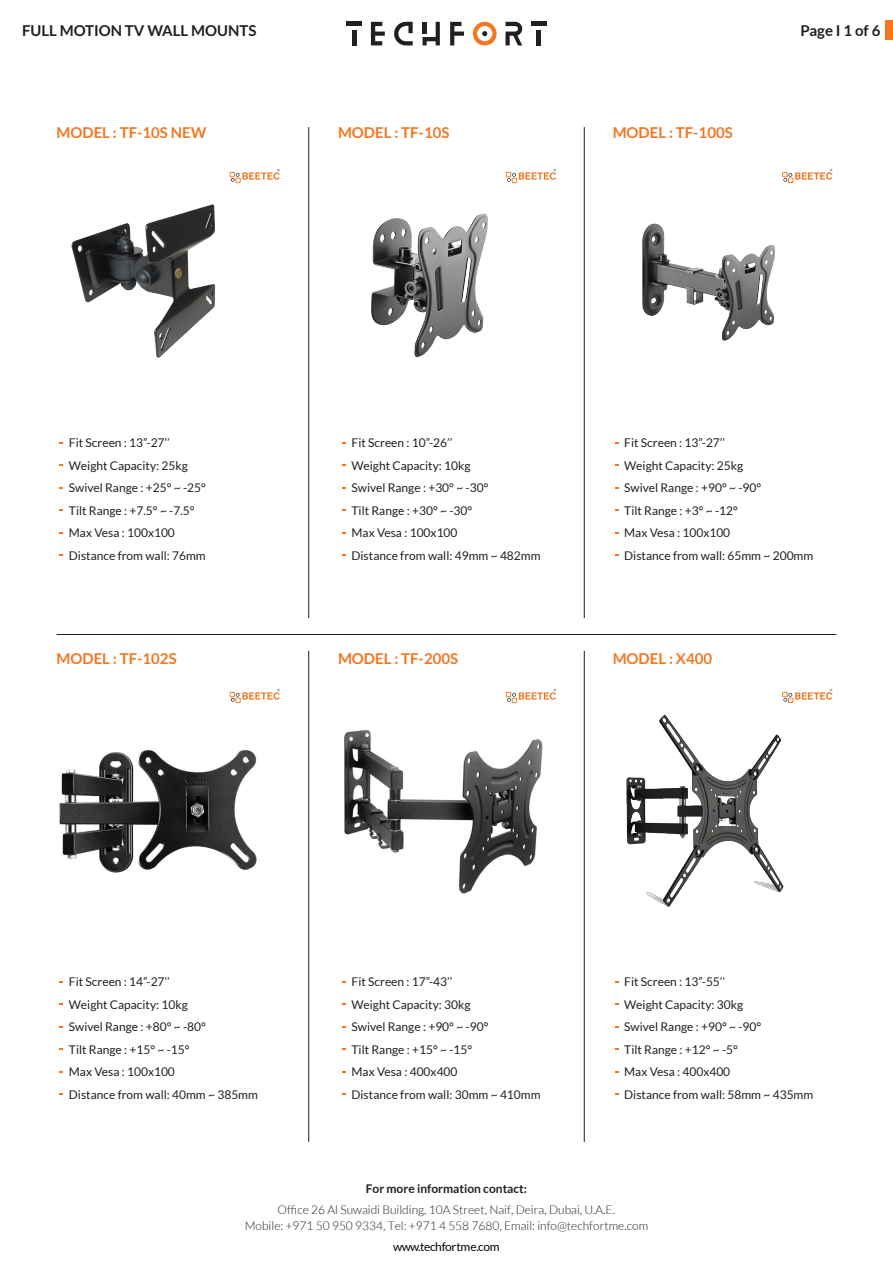
<style>
.page{position:relative;width:893px;height:1263px;background:#fff}
.page>*{position:absolute;margin:0;border:0;box-sizing:border-box;transform-origin:0 0}
.t1{font:700 15px "Lato";color:#f47621}
.t2{font:700 15px "Lato";color:#231f20}
.t3{font:12px/22.5px "Lato";color:#231f20}
.t4{font:300 12px/15.3px "Lato";color:#231f20;text-align:center}
.t5{font:700 12px "Lato";color:#231f20}
.t6{font:12px "Lato";letter-spacing:-.025em;color:#050504}
</style>
<div class="page">
<svg style="left:505px;top:22px;width:18px;height:24px"></svg>
<svg style="left:394px;top:22px;width:19px;height:24px"></svg>
<svg style="left:371px;top:22px;width:14px;height:23px"></svg>
<svg style="left:450px;top:22px;width:14px;height:23px"></svg>
<hr style="left:352px;top:30px;width:4px;height:15px;background:#231f20">
<hr style="left:347px;top:22px;width:15px;height:4px;background:#231f20">
<div style="left:536px;top:30px;width:5px;height:15px;background:#231f20"></div>
<hr style="left:531px;top:22px;width:15px;height:4px;background:#231f20">
<svg style="left:473px;top:22px;width:24px;height:24px"></svg>
<svg style="left:422px;top:22px;width:18px;height:23px"></svg>
<div style="left:422px;top:22px;width:5px;height:11px;background:#231f20"></div>
<hr style="left:584px;top:127px;width:1px;height:491px;background:#231f20">
<hr style="left:584px;top:651px;width:1px;height:491px;background:#231f20">
<hr style="left:308px;top:127px;width:1px;height:491px;background:#231f20">
<hr style="left:308px;top:651px;width:1px;height:491px;background:#231f20">
<hr style="left:57px;top:634px;width:779px;height:1px;background:#231f20">
<div style="left:886px;top:20px;width:7px;height:20px;background:#f47621"></div>
<img style="left:71px;top:204px;width:145px;height:154px">
<img style="left:371px;top:213px;width:117px;height:145px">
<img style="left:642px;top:223px;width:133px;height:118px">
<img style="left:626px;top:714px;width:158px;height:193px">
<img style="left:59px;top:750px;width:198px;height:123px">
<img style="left:344px;top:730px;width:199px;height:164px">
<svg style="left:230px;top:169px;width:50px;height:14px"></svg>
<svg style="left:506px;top:169px;width:50px;height:14px"></svg>
<svg style="left:782px;top:169px;width:50px;height:14px"></svg>
<svg style="left:230px;top:689px;width:50px;height:14px"></svg>
<svg style="left:506px;top:689px;width:50px;height:14px"></svg>
<svg style="left:782px;top:689px;width:50px;height:14px"></svg>
<p class="t2" style="left:22px;top:22px;width:236px">FULL MOTION TV WALL MOUNTS</p>
<p class="t2" style="left:800px;top:22px;width:82px">Page I 1 of 6</p>
<p class="t1" style="left:57px;top:124px;width:151px">MODEL : TF-10S NEW</p>
<p class="t1" style="left:338px;top:124px;width:113px">MODEL : TF-10S</p>
<p class="t1" style="left:613px;top:124px;width:122px">MODEL : TF-100S</p>
<p class="t3" style="left:69px;top:432px;width:138px">Fit Screen : 13”-27’’<br>Weight Capacity: 25kg<br>Swivel Range : +25° ~ -25°<br>Tilt Range : +7.5° ~ -7.5°<br>Max Vesa : 100x100<br>Distance from wall: 76mm</p>
<p class="t3" style="left:352px;top:432px;width:191px">Fit Screen : 10”-26’’<br>Weight Capacity: 10kg<br>Swivel Range : +30° ~ -30°<br>Tilt Range : +30° ~ -30°<br>Max Vesa : 100x100<br>Distance from wall: 49mm ~ 482mm</p>
<p class="t3" style="left:624px;top:432px;width:191px">Fit Screen : 13”-27’’<br>Weight Capacity: 25kg<br>Swivel Range : +90° ~ -90°<br>Tilt Range : +3° ~ -12°<br>Max Vesa : 100x100<br>Distance from wall: 65mm ~ 200mm</p>
<p class="t1" style="left:57px;top:650px;width:122px">MODEL : TF-102S</p>
<p class="t1" style="left:338px;top:650px;width:122px">MODEL : TF-200S</p>
<p class="t1" style="left:613px;top:650px;width:101px">MODEL : X400</p>
<p class="t3" style="left:69px;top:971px;width:191px">Fit Screen : 14”-27’’<br>Weight Capacity: 10kg<br>Swivel Range : +80° ~ -80°<br>Tilt Range : +15° ~ -15°<br>Max Vesa : 100x100<br>Distance from wall: 40mm ~ 385mm</p>
<p class="t3" style="left:352px;top:971px;width:191px">Fit Screen : 17”-43’’<br>Weight Capacity: 30kg<br>Swivel Range : +90° ~ -90°<br>Tilt Range : +15° ~ -15°<br>Max Vesa : 400x400<br>Distance from wall: 30mm ~ 410mm</p>
<p class="t3" style="left:624px;top:971px;width:191px">Fit Screen : 13”-55’’<br>Weight Capacity: 30kg<br>Swivel Range : +90° ~ -90°<br>Tilt Range : +12° ~ -5°<br>Max Vesa : 400x400<br>Distance from wall: 58mm ~ 435mm</p>
<p class="t5" style="left:366px;top:1182px;width:163px">For more information contact:</p>
<p class="t4" style="left:245px;top:1202px;width:405px">Office 26 Al Suwaidi Building, 10A Street, Naif, Deira, Dubai, U.A.E.<br>Mobile: +971 50 950 9334, Tel: +971 4 558 7680, Email: info@techfortme.com</p>
<p class="t6" style="left:393px;top:1240px;width:108px">www.techfortme.com</p>
</div>
